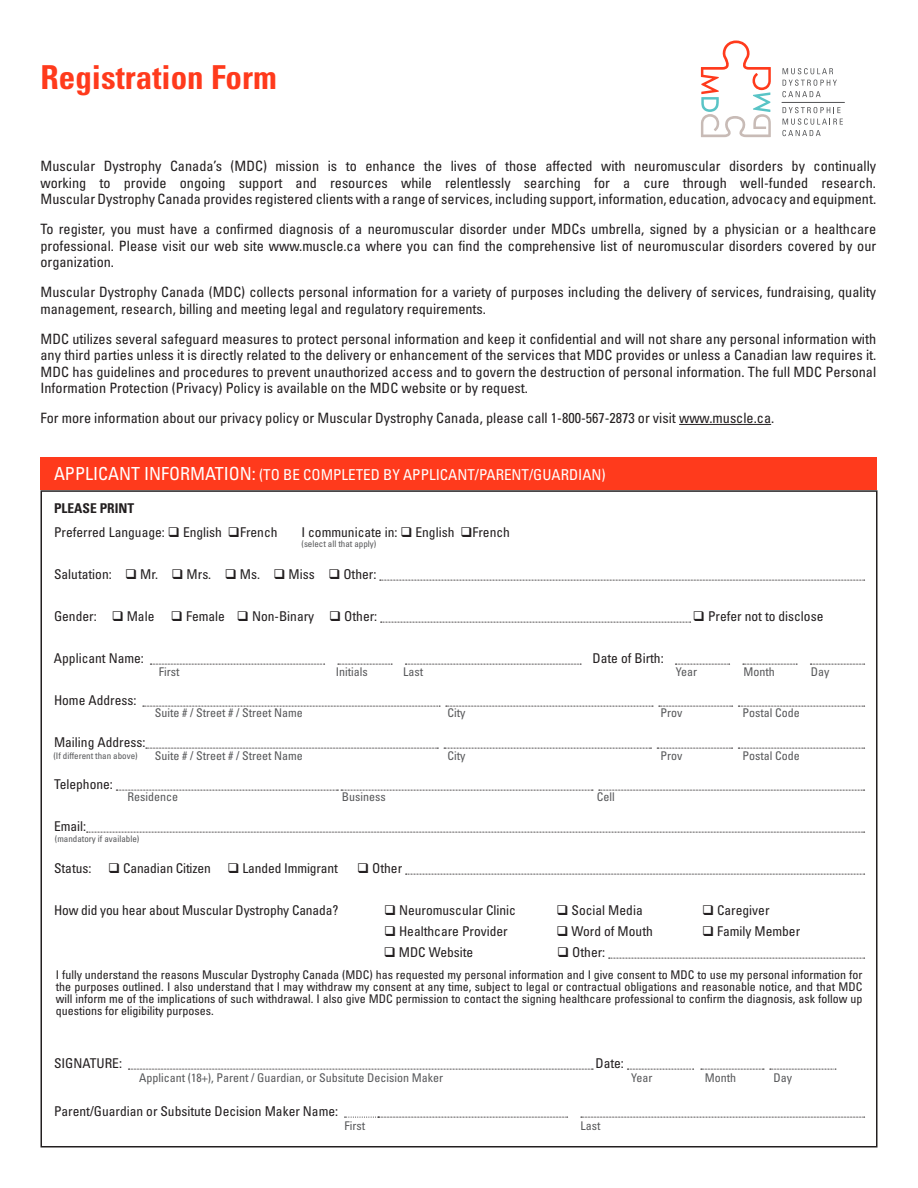
<style>
.page{position:relative;width:918px;height:1188px;background:#fff}
.page>*{position:absolute;margin:0;border:0;box-sizing:border-box;transform-origin:0 0}
.t1{font:700 condensed 33px "Univers LT Pro";color:#ff3a1c}
.t2{font:condensed 15px "Univers LT Pro";color:#fff}
.t3{font:condensed 14.25px/16.5px "Univers LT Pro";color:#231f20;text-align:justify}
.t4{font:condensed 13.5px "Univers LT Pro";color:#231f20}
.t5{font:700 condensed 13.5px "Univers LT Pro";color:#231f20}
.t6{font:condensed 12px/12px "Univers LT Pro";color:#231f20;text-align:justify}
.t7{font:condensed 12px "Univers LT Pro";color:#57585a}
.t8{font:condensed 9px "Univers LT Pro";color:#57585a}
.s1{font-size:18px}
</style>
<div class="page">
<svg style="left:701px;top:40px;width:70px;height:97px"></svg>
<svg style="left:783px;top:68px;width:50px;height:6px"></svg>
<svg style="left:782px;top:80px;width:63px;height:56px"></svg>
<hr style="left:679px;top:424px;width:92px;height:1px;background:#231f20">
<div style="left:40px;top:458px;width:838px;height:32px;background:#ff3a1c"></div>
<svg style="left:380px;top:580px;width:485px;height:1px"></svg>
<svg style="left:381px;top:622px;width:310px;height:1px"></svg>
<svg style="left:150px;top:664px;width:175px;height:1px"></svg>
<svg style="left:338px;top:664px;width:54px;height:1px"></svg>
<svg style="left:405px;top:664px;width:176px;height:1px"></svg>
<svg style="left:675px;top:664px;width:55px;height:1px"></svg>
<svg style="left:743px;top:664px;width:54px;height:1px"></svg>
<svg style="left:810px;top:664px;width:55px;height:1px"></svg>
<svg style="left:143px;top:706px;width:297px;height:1px"></svg>
<svg style="left:446px;top:706px;width:207px;height:1px"></svg>
<svg style="left:659px;top:706px;width:206px;height:1px"></svg>
<svg style="left:146px;top:748px;width:292px;height:1px"></svg>
<svg style="left:444px;top:748px;width:207px;height:1px"></svg>
<svg style="left:657px;top:748px;width:208px;height:1px"></svg>
<svg style="left:116px;top:790px;width:477px;height:1px"></svg>
<svg style="left:599px;top:790px;width:266px;height:1px"></svg>
<svg style="left:87px;top:832px;width:778px;height:1px"></svg>
<svg style="left:406px;top:874px;width:459px;height:1px"></svg>
<svg style="left:609px;top:958px;width:256px;height:1px"></svg>
<svg style="left:128px;top:1069px;width:465px;height:1px"></svg>
<svg style="left:627px;top:1069px;width:67px;height:1px"></svg>
<svg style="left:701px;top:1069px;width:63px;height:1px"></svg>
<svg style="left:770px;top:1069px;width:66px;height:1px"></svg>
<svg style="left:345px;top:1117px;width:223px;height:1px"></svg>
<svg style="left:581px;top:1117px;width:284px;height:1px"></svg>
<p class="t1" style="left:40px;top:57px;width:238px">Registration Form</p>
<p class="t3" style="left:40px;top:157px;width:837px">Muscular Dystrophy Canada’s (MDC) mission is to enhance the lives of those affected with neuromuscular disorders by continually working to provide ongoing support and resources while relentlessly searching for a cure through well-funded research.<br>Muscular Dystrophy Canada provides registered clients with a range of services, including support, information, education, advocacy and equipment.</p>
<p class="t3" style="left:40px;top:220px;width:837px">To register, you must have a confirmed diagnosis of a neuromuscular disorder under MDCs umbrella, signed by a physician or a healthcare professional. Please visit our web site www.muscle.ca where you can find the comprehensive list of neuromuscular disorders covered by our organization.</p>
<p class="t3" style="left:40px;top:283px;width:837px">Muscular Dystrophy Canada (MDC) collects personal information for a variety of purposes including the delivery of services, fundraising, quality management, research, billing and meeting legal and regulatory requirements.</p>
<p class="t3" style="left:40px;top:330px;width:837px">MDC utilizes several safeguard measures to protect personal information and keep it confidential and will not share any personal information with any third parties unless it is directly related to the delivery or enhancement of the services that MDC provides or unless a Canadian law requires it.<br>MDC has guidelines and procedures to prevent unauthorized access and to govern the destruction of personal information. The full MDC Personal Information Protection (Privacy) Policy is available on the MDC website or by request.</p>
<p class="t3" style="left:40px;top:409px;width:735px">For more information about our privacy policy or Muscular Dystrophy Canada, please call 1-800-567-2873 or visit www.muscle.ca.</p>
<p class="t2" style="left:54px;top:465px;width:553px"><span class="s1">APPLICANT INFORMATION:</span> (TO BE COMPLETED BY APPLICANT/PARENT/GUARDIAN)</p>
<p class="t5" style="left:54px;top:500px;width:82px">PLEASE PRINT</p>
<p class="t4" style="left:54px;top:523px;width:225px">Preferred Language: ❑ English ❑French</p>
<p class="t4" style="left:301px;top:523px;width:210px">I communicate in: ❑ English ❑French</p>
<p class="t4" style="left:54px;top:565px;width:324px">Salutation: ❑ Mr. ❑ Mrs. ❑ Ms. ❑ Miss ❑ Other:</p>
<p class="t4" style="left:54px;top:607px;width:325px">Gender: ❑ Male ❑ Female ❑ Non-Binary ❑ Other:</p>
<p class="t4" style="left:693px;top:607px;width:132px">❑ Prefer not to disclose</p>
<p class="t4" style="left:54px;top:649px;width:91px">Applicant Name:</p>
<p class="t4" style="left:593px;top:649px;width:73px">Date of Birth:</p>
<p class="t4" style="left:54px;top:691px;width:84px">Home Address:</p>
<p class="t4" style="left:54px;top:733px;width:93px">Mailing Address:</p>
<p class="t4" style="left:54px;top:775px;width:60px">Telephone:</p>
<p class="t4" style="left:54px;top:817px;width:34px">Email:</p>
<p class="t4" style="left:54px;top:859px;width:285px">Status: ❑ Canadian Citizen ❑ Landed Immigrant</p>
<p class="t4" style="left:357px;top:859px;width:47px">❑ Other</p>
<p class="t4" style="left:54px;top:901px;width:286px">How did you hear about Muscular Dystrophy Canada?</p>
<p class="t4" style="left:384px;top:901px;width:134px">❑ Neuromuscular Clinic</p>
<p class="t4" style="left:556px;top:901px;width:88px">❑ Social Media</p>
<p class="t4" style="left:702px;top:901px;width:69px">❑ Caregiver</p>
<p class="t4" style="left:384px;top:922px;width:125px">❑ Healthcare Provider</p>
<p class="t4" style="left:556px;top:922px;width:98px">❑ Word of Mouth</p>
<p class="t4" style="left:702px;top:922px;width:100px">❑ Family Member</p>
<p class="t4" style="left:384px;top:943px;width:91px">❑ MDC Website</p>
<p class="t4" style="left:557px;top:943px;width:50px">❑ Other:</p>
<p class="t8" style="left:302px;top:538px;width:76px">(select all that apply)</p>
<p class="t7" style="left:159px;top:664px;width:22px">First</p>
<p class="t7" style="left:336px;top:664px;width:33px">Initials</p>
<p class="t7" style="left:403px;top:664px;width:21px">Last</p>
<p class="t7" style="left:676px;top:664px;width:23px">Year</p>
<p class="t7" style="left:743px;top:664px;width:33px">Month</p>
<p class="t7" style="left:811px;top:664px;width:20px">Day</p>
<p class="t7" style="left:155px;top:705px;width:149px">Suite # / Street # / Street Name</p>
<p class="t7" style="left:447px;top:705px;width:19px">City</p>
<p class="t7" style="left:660px;top:705px;width:23px">Prov</p>
<p class="t7" style="left:742px;top:705px;width:59px">Postal Code</p>
<p class="t7" style="left:155px;top:748px;width:149px">Suite # / Street # / Street Name</p>
<p class="t7" style="left:447px;top:748px;width:19px">City</p>
<p class="t7" style="left:660px;top:748px;width:23px">Prov</p>
<p class="t7" style="left:742px;top:748px;width:59px">Postal Code</p>
<p class="t8" style="left:53px;top:750px;width:86px">(If different than above)</p>
<p class="t7" style="left:127px;top:790px;width:52px">Residence</p>
<p class="t7" style="left:342px;top:790px;width:45px">Business</p>
<p class="t7" style="left:597px;top:790px;width:19px">Cell</p>
<p class="t8" style="left:55px;top:833px;width:86px">(mandatory if available)</p>
<p class="t6" style="left:56px;top:968px;width:808px">I fully understand the reasons Muscular Dystrophy Canada (MDC) has requested my personal information and I give consent to MDC to use my personal information for the purposes outlined. I also understand that I may withdraw my consent at any time, subject to legal or contractual obligations and reasonable notice, and that MDC will inform me of the implications of such withdrawal. I also give MDC permission to contact the signing healthcare professional to confirm the diagnosis, ask follow up questions for eligibility purposes.</p>
<p class="t4" style="left:54px;top:1054px;width:70px">SIGNATURE:</p>
<p class="t4" style="left:595px;top:1054px;width:30px">Date:</p>
<p class="t4" style="left:54px;top:1102px;width:286px">Parent/Guardian or Subsitute Decision Maker Name:</p>
<p class="t7" style="left:139px;top:1070px;width:305px">Applicant (18+), Parent / Guardian, or Subsitute Decision Maker</p>
<p class="t7" style="left:631px;top:1070px;width:23px">Year</p>
<p class="t7" style="left:705px;top:1070px;width:33px">Month</p>
<p class="t7" style="left:773px;top:1070px;width:20px">Day</p>
<p class="t7" style="left:345px;top:1118px;width:22px">First</p>
<p class="t7" style="left:580px;top:1118px;width:21px">Last</p>
</div>
